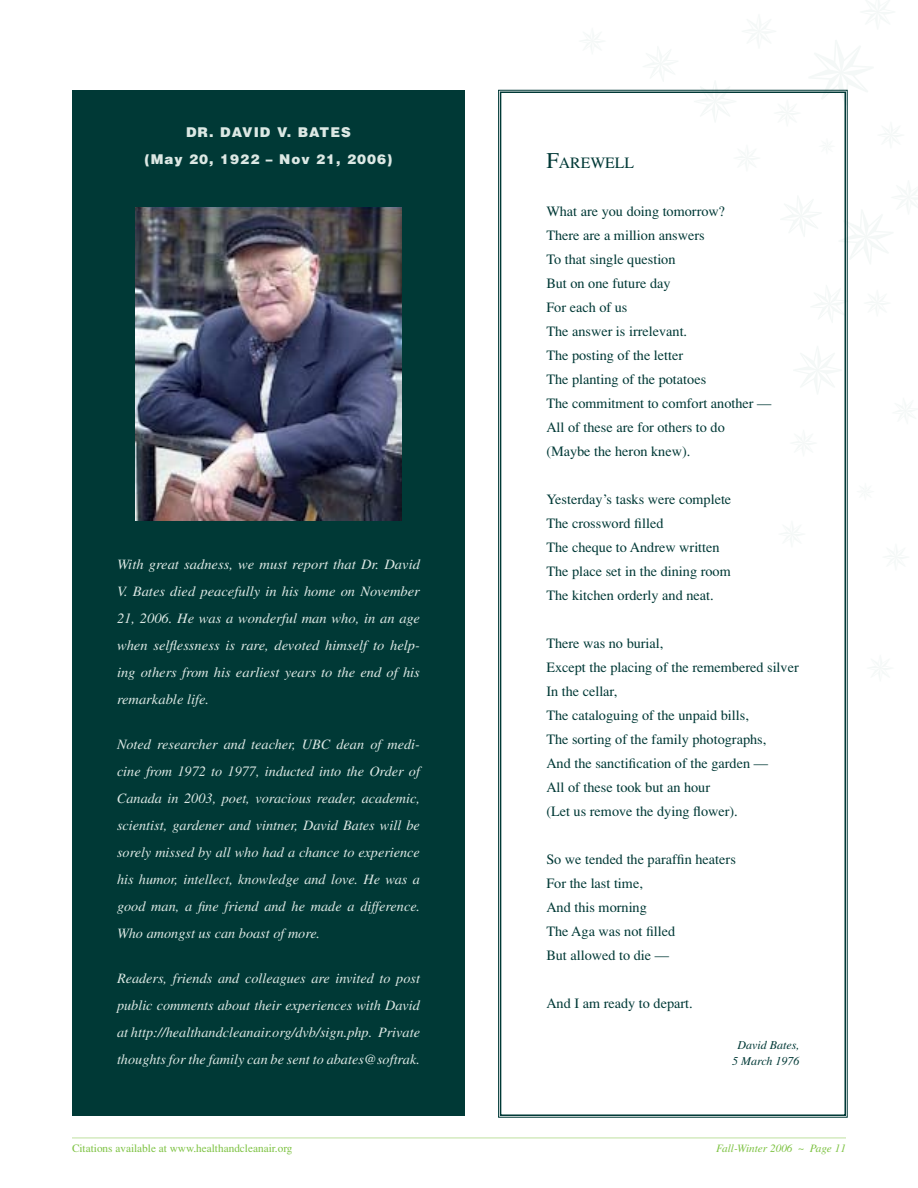
<style>
.page{position:relative;width:918px;height:1188px;background:#fff}
.page>*{position:absolute;margin:0;border:0;box-sizing:border-box;transform-origin:0 0}
.t1{font:15.75px "Times";color:#003936}
.t2{font:italic 14.25px/27px "Times";color:#dce8e4;text-align:justify}
.t3{font:14.25px/24px "Times";color:#003936}
.t4{font:900 13.5px/27px "Helvetica";letter-spacing:.075em;color:#dce8e4}
.t5{font:italic 12px/16.5px "Times";color:#003936;text-align:center}
.t6{font:11.25px "Times";color:#7dc242}
.t7{font:italic 11.25px "Times";color:#7dc242}
.s1{font-size:22.5px}
</style>
<div class="page">
<hr style="left:72px;top:1138px;width:774px;height:1px;background:#bee1a0">
<div style="left:72px;top:90px;width:393px;height:1026px;background:#003936"></div>
<img style="left:135px;top:208px;width:267px;height:312px">
<svg style="left:498px;top:90px;width:350px;height:1028px"></svg>
<div style="left:500px;top:92px;width:346px;height:1024px;border:2px solid #003936"></div>
<svg style="left:779px;top:520px;width:27px;height:28px"></svg>
<svg style="left:790px;top:429px;width:27px;height:27px"></svg>
<svg style="left:777px;top:191px;width:48px;height:49px"></svg>
<svg style="left:694px;top:89px;width:154px;height:82px"></svg>
<svg style="left:807px;top:281px;width:41px;height:45px"></svg>
<svg style="left:793px;top:345px;width:49px;height:50px"></svg>
<svg style="left:834px;top:179px;width:14px;height:90px"></svg>
<p class="t4" style="left:144px;top:118px;width:250px;text-indent:197px">S<br>(MAY 20, 1922 – NOV 21, 2006)</p>
<p class="t4" style="left:186px;top:118px;width:135px">DR. DAVID V. BATE</p>
<p class="t2" style="left:117px;top:551px;width:305px">With great sadness, we must report that Dr. David V. Bates died peacefully in his home on November 21, 2006. He was a wonderful man who, in an age when selflessness is rare, devoted himself to help&shy;ing others from his earliest years to the end of his remarkable life.</p>
<p class="t2" style="left:117px;top:731px;width:305px">Noted researcher and teacher, UBC dean of medi&shy;cine from 1972 to 1977</p>
<p class="t2" style="left:117px;top:758px;width:305px;text-indent:139px">, inducted into the Order of Canada in 2003, poet, voracious reader, academic, scientist, gardener and vintner, David Bates will be sorely missed by all who had a chance to experience his humor, intellect, knowledge and love. He was a good man, a fine friend and he made a difference.<br>Who amongst us can boast of more.</p>
<p class="t2" style="left:117px;top:965px;width:305px">Readers, friends and colleagues are invited to post public comments about their experiences with David at http://healthandcleanair.org/dvb/sign.php. Private thoughts for the family can be sent to abates@softrak.</p>
<p class="t1" style="left:546px;top:154px;width:89px"><span class="s1">F</span>arewell</p>
<p class="t3" style="left:546px;top:200px;width:227px">What are you doing tomorrow?<br>There are a million answers<br>To that single question<br>But on one future day<br>For each of us<br>The answer is irrelevant.<br>The posting of the letter<br>The planting of the potatoes<br>The commitment to comfort another —<br>All of these are for others to do (Maybe the heron knew).</p>
<p class="t3" style="left:546px;top:488px;width:186px">Yesterday’s tasks were complete<br>The crossword filled<br>The cheque to Andrew written<br>The place set in the dining room<br>The kitchen orderly and neat.</p>
<p class="t3" style="left:546px;top:632px;width:254px">There was no burial,<br>Except the placing of the remembered silver<br>In the cellar,<br>The cataloguing of the unpaid bills,<br>The sorting of the family photographs,<br>And the sanctification of the garden —<br>All of these took but an hour<br>(Let us remove the dying flower).</p>
<p class="t3" style="left:546px;top:848px;width:191px">So we tended the paraffin heaters<br>For the last time,<br>And this morning<br>The Aga was not filled<br>But allowed to die —</p>
<p class="t3" style="left:546px;top:992px;width:148px">And I am ready to depart.</p>
<p class="t5" style="left:732px;top:1037px;width:69px">David Bates,<br>5 March 1976</p>
<p class="t6" style="left:72px;top:1142px;width:222px">Citations available at www.healthandcleanair.org</p>
<p class="t7" style="left:716px;top:1142px;width:125px">Fall-Winter 2006 ~ Page 11</p>
</div>
